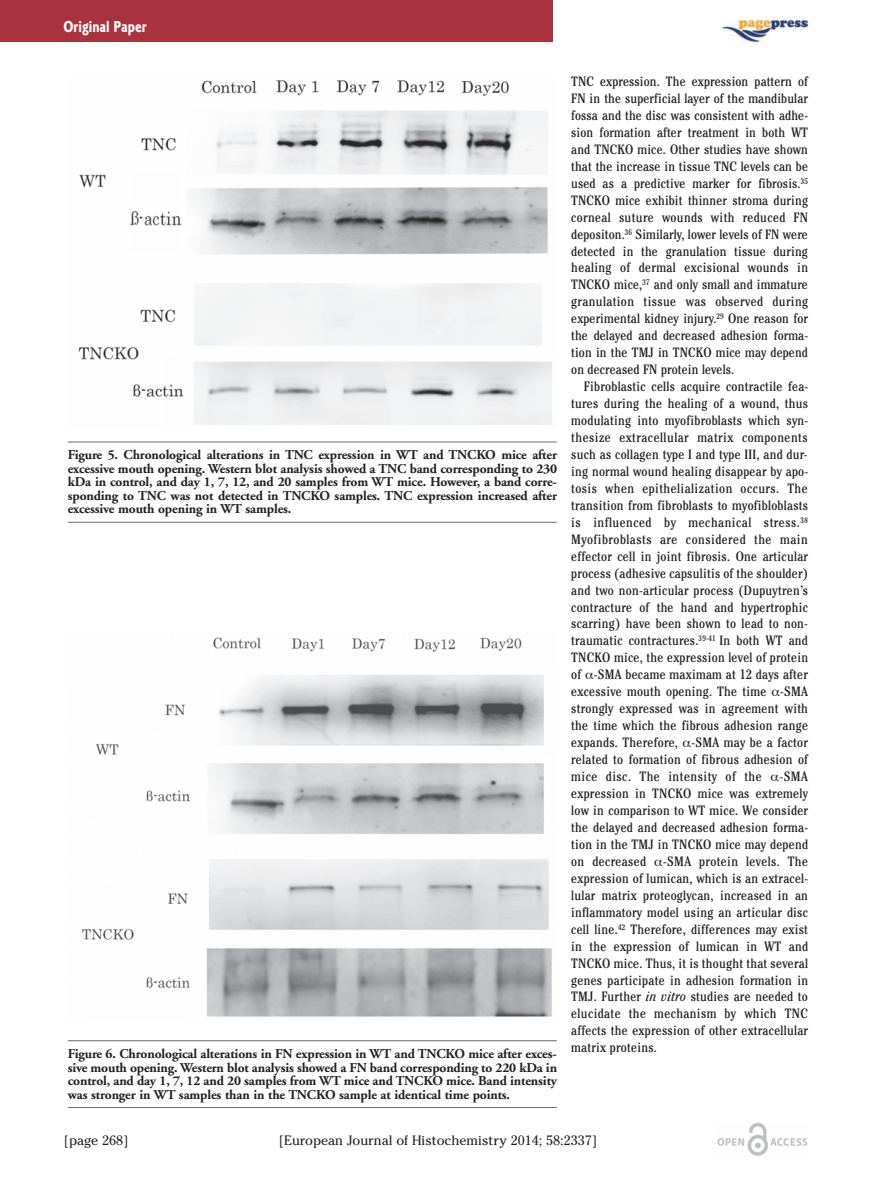
<style>
.page{position:relative;width:893px;height:1191px;background:#fff}
.page>*{position:absolute;margin:0;border:0;box-sizing:border-box;transform-origin:0 0}
.t1{font:16.5px "Corinthian Bold Condensed Plain";color:#fff}
.t2{font:condensed 13.5px/17px "Cheltenham";letter-spacing:.02em;color:#231f20;text-align:justify}
.t3{font:700 13.5px/13.5px "Adobe Garamond";letter-spacing:-.01em;color:#231f20;text-align:justify}
.t4{font:13.5px "Cheltenham";color:#231f20}
.s1{font-style:italic}
</style>
<div class="page">
<div style="left:0;top:0;width:553px;height:42px;background:#aa323f"></div>
<img style="left:717px;top:1123px;width:91px;height:33px">
<img style="left:723px;top:19px;width:84px;height:24px">
<hr style="left:68px;top:441px;width:489px;height:1px;background:#6c6d70">
<hr style="left:68px;top:522px;width:489px;height:1px;background:#6c6d70">
<img style="left:78px;top:80px;width:474px;height:345px">
<hr style="left:68px;top:1040px;width:489px;height:1px;background:#6c6d70">
<hr style="left:68px;top:1107px;width:489px;height:1px;background:#6c6d70">
<img style="left:82px;top:637px;width:470px;height:380px">
<p class="t1" style="left:63px;top:21px;width:85px">Original Paper</p>
<p class="t3" style="left:68px;top:449px;width:491px">Figure 5. Chronological alterations in TNC expression in WT and TNCKO mice after excessive mouth opening. Western blot analysis showed a TNC band corresponding to 230 kDa in control, and day 1, 7, 12, and 20 samples from WT mice. However, a band corre&shy;sponding to TNC was not detected in TNCKO samples. TNC expression increased after excessive mouth opening in WT samples.</p>
<p class="t3" style="left:68px;top:1048px;width:491px">Figure 6. Chronological alterations in FN expression in WT and TNCKO mice after exces&shy;sive mouth opening. Western blot analysis showed a FN band corresponding to 220 kDa in control, and day 1, 7, 12 and 20 samples from WT mice and TNCKO mice. Band intensity was stronger in WT samples than in the TNCKO sample at identical time points.</p>
<p class="t2" style="left:571px;top:74px;width:238px">TNC expression. The expression pattern of FN in the superficial layer of the mandibular fossa and the disc was consistent with adhe&shy;sion formation after treatment in both WT and TNCKO mice. Other studies have shown that the increase in tissue TNC levels can be used as a predictive marker for fibrosis.<sup>35<br></sup>TNCKO mice exhibit thinner stroma during corneal suture wounds with reduced FN depositon.<sup>36</sup> Similarly, lower levels of FN were detected in the granulation tissue during healing of dermal excisional wounds in TNCKO mice,<sup>37</sup> and only small and immature granulation tissue was observed during experimental kidney injury.<sup>29</sup> One reason for the delayed and decreased adhesion forma&shy;tion in the TMJ in TNCKO mice may depend on decreased FN protein levels.</p>
<p class="t2" style="left:571px;top:379px;width:239px;text-indent:13px">Fibroblastic cells acquire contractile fea&shy;tures during the healing of a wound, thus modulating into myofibroblasts which syn&shy;thesize extracellular matrix components such as collagen type I and type III, and dur&shy;ing normal wound healing disappear by apo&shy;tosis when epithelialization occurs. The transition from fibroblasts to myofibloblasts is influenced by mechanical stress.<sup>38<br></sup>Myofibroblasts are considered the main effector cell in joint fibrosis. One articular process (adhesive capsulitis of the shoulder) and two non-articular process (Dupuytren’s contracture of the hand and hypertrophic scarring) have been shown to lead to non&shy;traumatic contractures.<sup>39-41</sup> In both WT and TNCKO mice, the expression level of protein of -SMA became maximam at 12 days after excessive mouth opening. The time -SMA strongly expressed was in agreement with the time which the fibrous adhesion range expands. Therefore, -SMA may be a factor related to formation of fibrous adhesion of mice disc. The intensity of the</p>
<p class="t2" style="left:571px;top:769px;width:239px;text-indent:208px">-SMA expression in TNCKO mice was extremely low in comparison to WT mice. We consider the delayed and decreased adhesion forma&shy;tion in the TMJ in TNCKO mice may depend on decreased</p>
<p class="t2" style="left:571px;top:854px;width:239px;text-indent:92px">-SMA protein levels. The expression of lumican, which is an extracel&shy;lular matrix proteoglycan, increased in an inflammatory model using an articular disc cell line.<sup>42</sup> Therefore, differences may exist in the expression of lumican in WT and TNCKO mice. Thus, it is thought that several genes participate in adhesion formation in TMJ. Further <span class="s1">in vitro</span> studies are needed to elucidate the mechanism by which TNC affects the expression of other extracellular matrix proteins.</p>
<p class="t4" style="left:64px;top:1132px;width:66px">[page 268]</p>
<p class="t4" style="left:279px;top:1132px;width:320px">[European Journal of Histochemistry 2014; 58:2337]</p>
</div>
